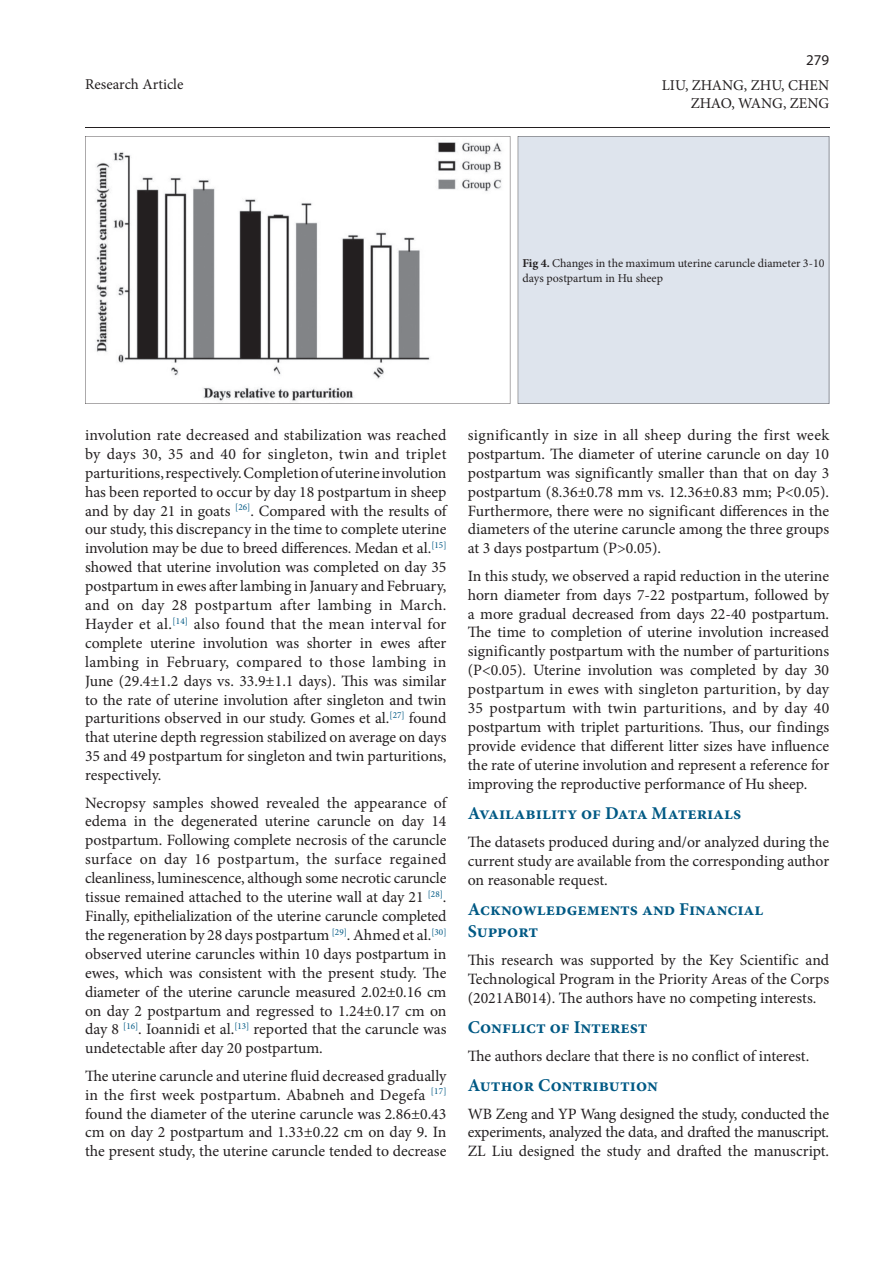
<style>
.page{position:relative;width:893px;height:1263px;background:#fff}
.page>*{position:absolute;margin:0;border:0;box-sizing:border-box;transform-origin:0 0}
.t1{font:700 18px/21.6px "Minion Pro";color:#005984}
.t2{font:15.75px/18.9px "Minion Pro";letter-spacing:-.005em;color:#231f20;text-align:justify}
.t3{font:15px/18px "Minion Pro";color:#231f20;text-align:right}
.t4{font:15px "Myriad Pro";color:#231f20}
.t5{font:12px/14.4px "Minion Pro";color:#231f20}
.s1{font-weight:700}
</style>
<div class="page">
<hr style="left:85px;top:128px;width:744px;height:1px;background:#231f20">
<svg style="left:85px;top:136px;width:425px;height:268px"></svg>
<div style="left:518px;top:136px;width:311px;height:268px;background:#dee4ed"></div>
<p class="t3" style="left:85px;top:75px;width:100px">Research Article</p>
<p class="t4" style="left:806px;top:51px;width:25px">279</p>
<p class="t3" style="left:662px;top:76px;width:169px">LIU, ZHANG, ZHU, CHEN<br>ZHAO, WANG, ZENG</p>
<p class="t5" style="left:522px;top:256px;width:304px"><span class="s1">Fig 4.</span> Changes in the maximum uterine caruncle diameter 3-10 days postpartum in Hu sheep</p>
<p class="t2" style="left:85px;top:425px;width:363px">involution rate decreased and stabilization was reached by days 30, 35 and 40 for singleton, twin and triplet parturitions, respectively. Completion of uterine involution has been reported to occur by day 18 postpartum in sheep and by day 21 in goats <sup>[26]</sup>. Compared with the results of our study, this discrepancy in the time to complete uterine involution may be due to breed differences. Medan et al.<sup>[15] </sup>showed that uterine involution was completed on day 35 postpartum in ewes after lambing in January and February, and on day 28 postpartum after lambing in March.<br>Hayder et al.<sup>[14]</sup> also found that the mean interval for complete uterine involution was shorter in ewes after lambing in February, compared to those lambing in June (29.4±1.2 days vs. 33.9±1.1 days). This was similar to the rate of uterine involution after singleton and twin parturitions observed in our study. Gomes et al.<sup>[27]</sup> found that uterine depth regression stabilized on average on days 35 and 49 postpartum for singleton and twin parturitions, respectively.</p>
<p class="t2" style="left:85px;top:793px;width:363px">Necropsy samples showed revealed the appearance of edema in the degenerated uterine caruncle on day 14 postpartum. Following complete necrosis of the caruncle surface on day 16 postpartum, the surface regained cleanliness, luminescence, although some necrotic caruncle tissue remained attached to the uterine wall at day 21 <sup>[28]</sup>.<br>Finally, epithelialization of the uterine caruncle completed the regeneration by 28 days postpartum <sup>[29]</sup>. Ahmed et al.<sup>[30] </sup>observed uterine caruncles within 10 days postpartum in ewes, which was consistent with the present study. The diameter of the uterine caruncle measured 2.02±0.16 cm on day 2 postpartum and regressed to 1.24±0.17 cm on day 8 <sup>[16]</sup>. Ioannidi et al.<sup>[13]</sup> reported that the caruncle was undetectable after day 20 postpartum.</p>
<p class="t2" style="left:85px;top:1066px;width:363px">The uterine caruncle and uterine fluid decreased gradually in the first week postpartum. Ababneh and Degefa <sup>[17] </sup>found the diameter of the uterine caruncle was 2.86±0.43 cm on day 2 postpartum and 1.33±0.22 cm on day 9. In the present study, the uterine caruncle tended to decrease</p>
<p class="t2" style="left:468px;top:425px;width:363px">significantly in size in all sheep during the first week postpartum. The diameter of uterine caruncle on day 10 postpartum was significantly smaller than that on day 3 postpartum (8.36±0.78 mm vs. 12.36±0.83 mm; P&lt;0.05).<br>Furthermore, there were no significant differences in the diameters of the uterine caruncle among the three groups at 3 days postpartum (P&gt;0.05).</p>
<p class="t2" style="left:468px;top:566px;width:363px">In this study, we observed a rapid reduction in the uterine horn diameter from days 7-22 postpartum, followed by a more gradual decreased from days 22-40 postpartum.<br>The time to completion of uterine involution increased significantly postpartum with the number of parturitions (P&lt;0.05). Uterine involution was completed by day 30 postpartum in ewes with singleton parturition, by day 35 postpartum with twin parturitions, and by day 40 postpartum with triplet parturitions. Thus, our findings provide evidence that different litter sizes have influence the rate of uterine involution and represent a reference for improving the reproductive performance of Hu sheep.</p>
<p class="t1" style="left:468px;top:802px;width:275px">Availability of Data Materials</p>
<p class="t2" style="left:468px;top:833px;width:363px">The datasets produced during and/or analyzed during the current study are available from the corresponding author on reasonable request.</p>
<p class="t1" style="left:468px;top:898px;width:297px">Acknowledgements and Financial<br>Support</p>
<p class="t2" style="left:468px;top:950px;width:363px">This research was supported by the Key Scientific and Technological Program in the Priority Areas of the Corps (2021AB014). The authors have no competing interests.</p>
<p class="t1" style="left:468px;top:1016px;width:181px">Conflict of Interest</p>
<p class="t2" style="left:468px;top:1046px;width:343px">The authors declare that there is no conflict of interest.</p>
<p class="t1" style="left:468px;top:1074px;width:192px">Author Contribution</p>
<p class="t2" style="left:468px;top:1104px;width:363px">WB Zeng and YP Wang designed the study, conducted the experiments, analyzed the data, and drafted the manuscript.<br>ZL Liu designed the study and drafted the manuscript.</p>
</div>
